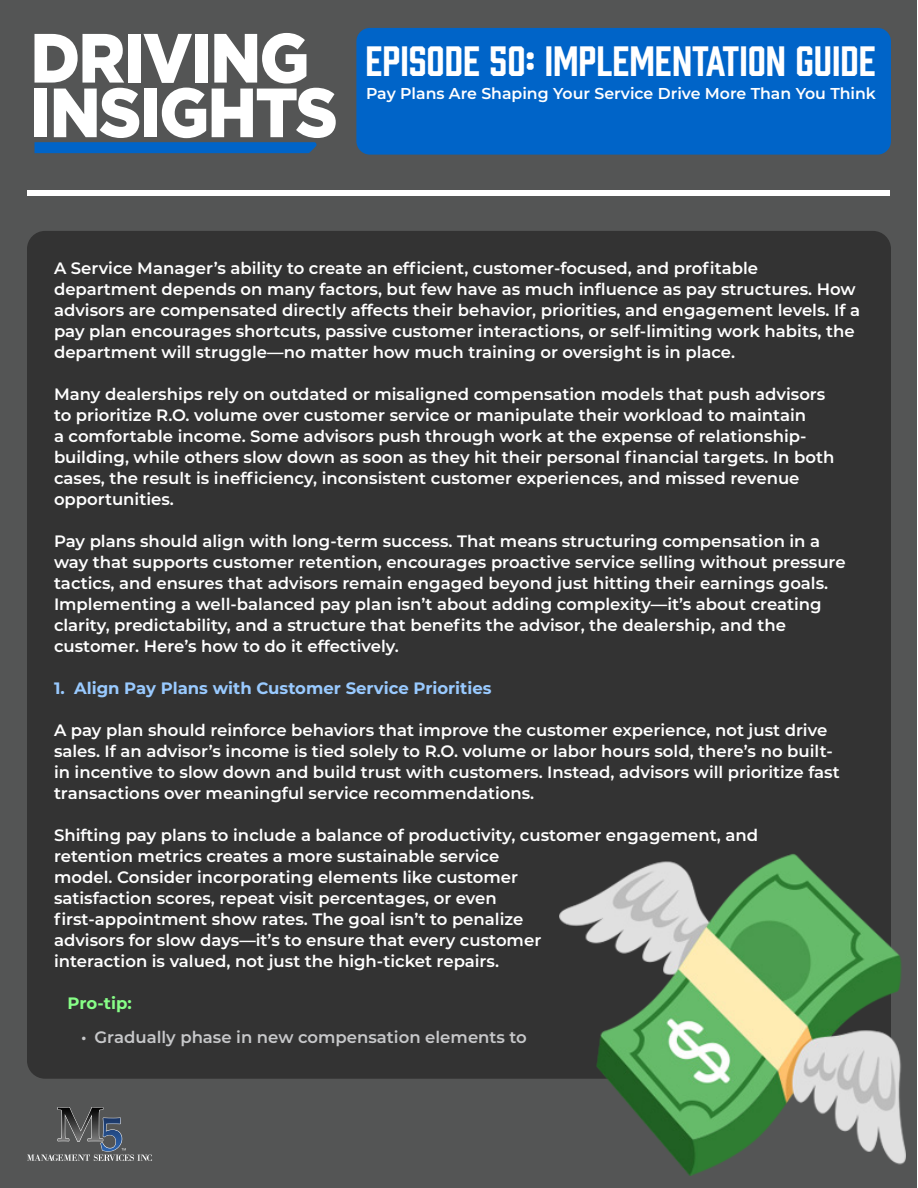
<style>
.page{position:relative;width:918px;height:1188px;background:#fff}
.page>*{position:absolute;margin:0;border:0;box-sizing:border-box;transform-origin:0 0}
.t1{font:900 69.45px/54.6px "Gotham";letter-spacing:-.025em;color:#fff;scale:.93 1}
.Main_Title{font:39px "Prohibition";color:#fff}
.Body_Copy{font:600 16.5px/21px "Montserrat";color:#fff}
.Body_Copy-2{font:700 16.5px "Montserrat";color:#99caff}
.t2{font:600 16.5px "Montserrat";color:#c7c8ca}
.Body_Copy_Indented{font:700 16.5px "Montserrat";letter-spacing:-.005em;color:#87ff87}
.Subtitle{font:600 15.75px "Montserrat";color:#fff}
</style>
<div class="page">
<div style="left:1px;top:1px;width:916px;height:1187px;background:#545555"></div>
<div style="left:356px;top:28px;width:535px;height:127px;background:#0064c8;border-radius:14px"></div>
<div style="left:27px;top:231px;width:864px;height:848px;background:#333;border-radius:18px"></div>
<svg style="left:27px;top:1107px;width:125px;height:54px"></svg>
<img style="left:560px;top:854px;width:346px;height:322px">
<svg style="left:35px;top:142px;width:282px;height:11px;background:#0263c4"></svg>
<div style="left:28px;top:190px;width:862px;height:5px;background:#fff"></div>
<p class="t1" style="left:30px;top:30px;width:332px">DRIVING<br>INSIGHTS</p>
<p class="Main_Title" style="left:365px;top:35px;width:512px">EPISODE 50: IMPLEMENTATION GUIDE</p>
<p class="Subtitle" style="left:366px;top:83px;width:511px">Pay Plans Are Shaping Your Service Drive More Than You Think</p>
<p class="Body_Copy" style="left:54px;top:257px;width:808px">A Service Manager’s ability to create an efficient, customer-focused, and profitable department depends on many factors, but few have as much influence as pay structures. How advisors are compensated directly affects their behavior, priorities, and engagement levels. If a pay plan encourages shortcuts, passive customer interactions, or self-limiting work habits, the department will struggle—no matter how much training or oversight is in place.</p>
<p class="Body_Copy" style="left:54px;top:383px;width:782px">Many dealerships rely on outdated or misaligned compensation models that push advisors to prioritize R.O. volume over customer service or manipulate their workload to maintain<br>a comfortable income. Some advisors push through work at the expense of relationship&shy;building, while others slow down as soon as they hit their personal financial targets. In both cases, the result is inefficiency, inconsistent customer experiences, and missed revenue opportunities.</p>
<p class="Body_Copy" style="left:54px;top:530px;width:793px">Pay plans should align with long-term success. That means structuring compensation in a way that supports customer retention, encourages proactive service selling without pressure tactics, and ensures that advisors remain engaged beyond just hitting their earnings goals.<br>Implementing a well-balanced pay plan isn’t about adding complexity—it’s about creating clarity, predictability, and a structure that benefits the advisor, the dealership, and the customer. Here’s how to do it effectively.</p>
<p class="Body_Copy-2" style="left:54px;top:676px;width:439px">1. Align Pay Plans with Customer Service Priorities</p>
<p class="Body_Copy" style="left:54px;top:719px;width:787px">A pay plan should reinforce behaviors that improve the customer experience, not just drive sales. If an advisor’s income is tied solely to R.O. volume or labor hours sold, there’s no built&shy;in incentive to slow down and build trust with customers. Instead, advisors will prioritize fast transactions over meaningful service recommendations.</p>
<p class="Body_Copy" style="left:54px;top:824px;width:706px">Shifting pay plans to include a balance of productivity, customer engagement, and retention metrics creates a more sustainable service<br>model. Consider incorporating elements like customer<br>satisfaction scores, repeat visit percentages, or even<br>first-appointment show rates. The goal isn’t to penalize<br>advisors for slow days—it’s to ensure that every customer<br>interaction is valued, not just the high-ticket repairs.</p>
<p class="Body_Copy_Indented" style="left:68px;top:991px;width:66px">Pro-tip:</p>
<p class="t2" style="left:81px;top:1026px;width:447px">• Gradually phase in new compensation elements to</p>
</div>
